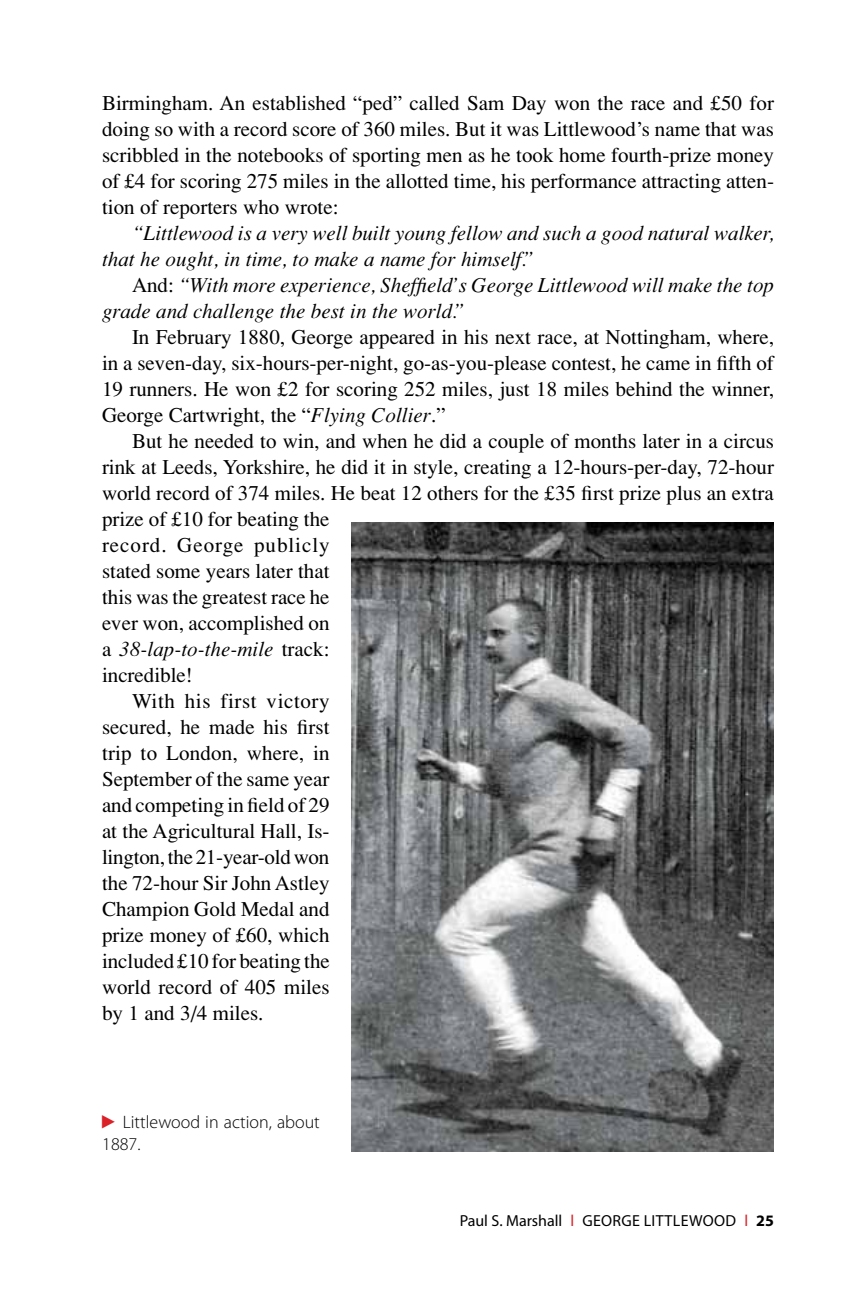
<style>
.page{position:relative;width:864px;height:1296px;background:#fff}
.page>*{position:absolute;margin:0;border:0;box-sizing:border-box;transform-origin:0 0}
.tx{font:21px/26px "Times";color:#000;text-align:justify}
.tx-2{font:italic 21px/26px "Times";color:#000}
.fc{font:300 18px/22px "Myriad Pro";color:#000}
.t1{font:16px "Myriad Pro";letter-spacing:.02em;color:#000}
.s1{font-style:normal}
.s2{font-style:italic}
.s3{color:#da2128}
.s4{font-weight:700}
</style>
<div class="page">
<img style="left:352px;top:522px;width:422px;height:630px">
<p class="tx" style="left:102px;top:90px;width:674px">Birmingham. An established “ped” called Sam Day won the race and £50 for doing so with a record score of 360 miles. But it was Littlewood’s name that was scribbled in the notebooks of sporting men as he took home fourth-prize money of £4 for scoring 275 miles in the allotted time, his performance attracting atten&shy;tion of reporters who wrote:</p>
<p class="tx-2" style="left:102px;top:220px;width:674px;text-indent:30px">“Littlewood is a very well built young fellow and such a good natural walker, that he ought, in time, to make a name for himself.”</p>
<p class="tx-2" style="left:102px;top:272px;width:674px;text-indent:30px"><span class="s1">And:</span> “With more experience, Sheffield’s George Littlewood will make the top grade and challenge the best in the world.”</p>
<p class="tx" style="left:102px;top:324px;width:674px;text-indent:30px">In February 1880, George appeared in his next race, at Nottingham, where, in a seven-day, six-hours-per-night, go-as-you-please contest, he came in fifth of 19 runners. He won £2 for scoring 252 miles, just 18 miles behind the winner, George Cartwright, the “<span class="s2">Flying Collier</span>.”</p>
<p class="tx" style="left:102px;top:428px;width:674px;text-align:left;text-indent:30px">But he needed to win, and when he did a couple of months later in a circus rink at Leeds, Yorkshire, he did it in style, creating a 12-hours-per-day, 72-hour world record of 374 miles. He beat 12 others for the £35 first prize plus an extra prize of £10 for beating the<br>record. George publicly<br>stated some years later that<br>this was the greatest race he<br>ever won, accomplished on<br>a <span class="s2">38-lap-to-the-mile</span> track:<br>incredible!</p>
<p class="tx" style="left:102px;top:688px;width:229px;text-indent:30px">With his first victory secured, he made his first trip to London, where, in September of the same year and competing in field of 29 at the Agricultural Hall, Is&shy;lington, the 21-year-old won the 72-hour Sir John Astley Champion Gold Medal and prize money of £60, which included £10 for beating the world record of 405 miles by 1 and 3/4 miles.</p>
<p class="fc" style="left:102px;top:1111px;width:219px;text-indent:21px">Littlewood in action, about<br>1887.</p>
<p class="t1" style="left:460px;top:1212px;width:316px">Paul S. Marshall <span class="s3">l</span> GEORGE LITTLEWOOD <span class="s3">l</span> <span class="s4">25</span></p>
</div>
